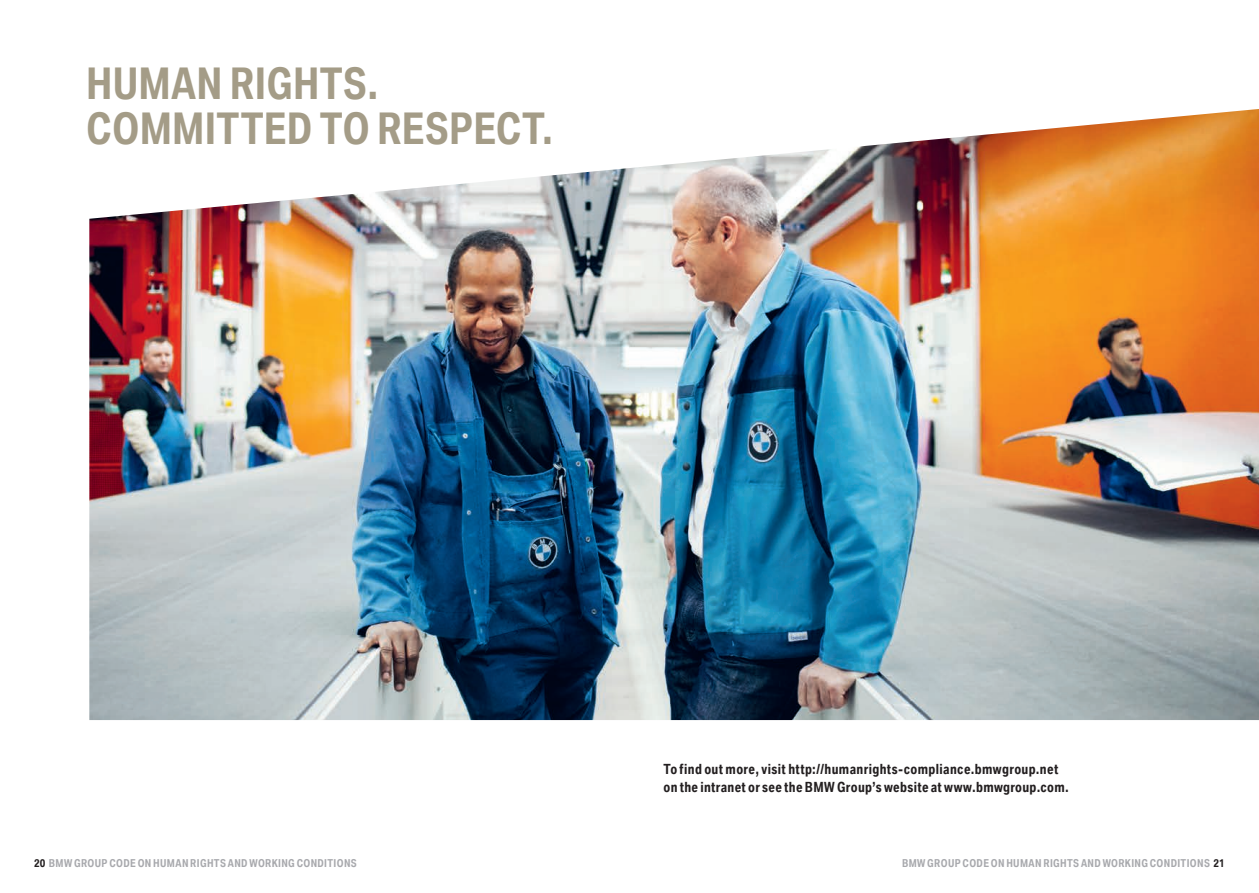
<style>
.page{position:relative;width:1259px;height:893px;background:#fff}
.page>*{position:absolute;margin:0;border:0;box-sizing:border-box;transform-origin:0 0}
.t1{font:700 42px/45px "BMW Group Condensed";color:#a49c87}
.t2{font:700 13.5px/18px "BMW Group Condensed";letter-spacing:.02em;color:#231f20}
.t3{font:700 10.5px "BMW Group Condensed";letter-spacing:.025em;color:#a8a9ad}
.s1{color:#231f20}
</style>
<div class="page">
<img style="left:89px;top:109px;width:1170px;height:611px">
<h1 class="t1" style="left:86px;top:59px;width:469px">HUMAN RIGHTS.<br>COMMITTED TO RESPECT.</h1>
<p class="t2" style="left:663px;top:760px;width:407px">To find out more, visit http://humanrights-compliance.bmwgroup.net on the intranet or see the BMW Group’s website at www.bmwgroup.com.</p>
<p class="t3" style="left:34px;top:856px;width:324px"><span class="s1">20</span> BMW GROUP CODE ON HUMAN RIGHTS AND WORKING CONDITIONS</p>
<p class="t3" style="left:902px;top:856px;width:324px">BMW GROUP CODE ON HUMAN RIGHTS AND WORKING CONDITIONS <span class="s1">21</span></p>
</div>
